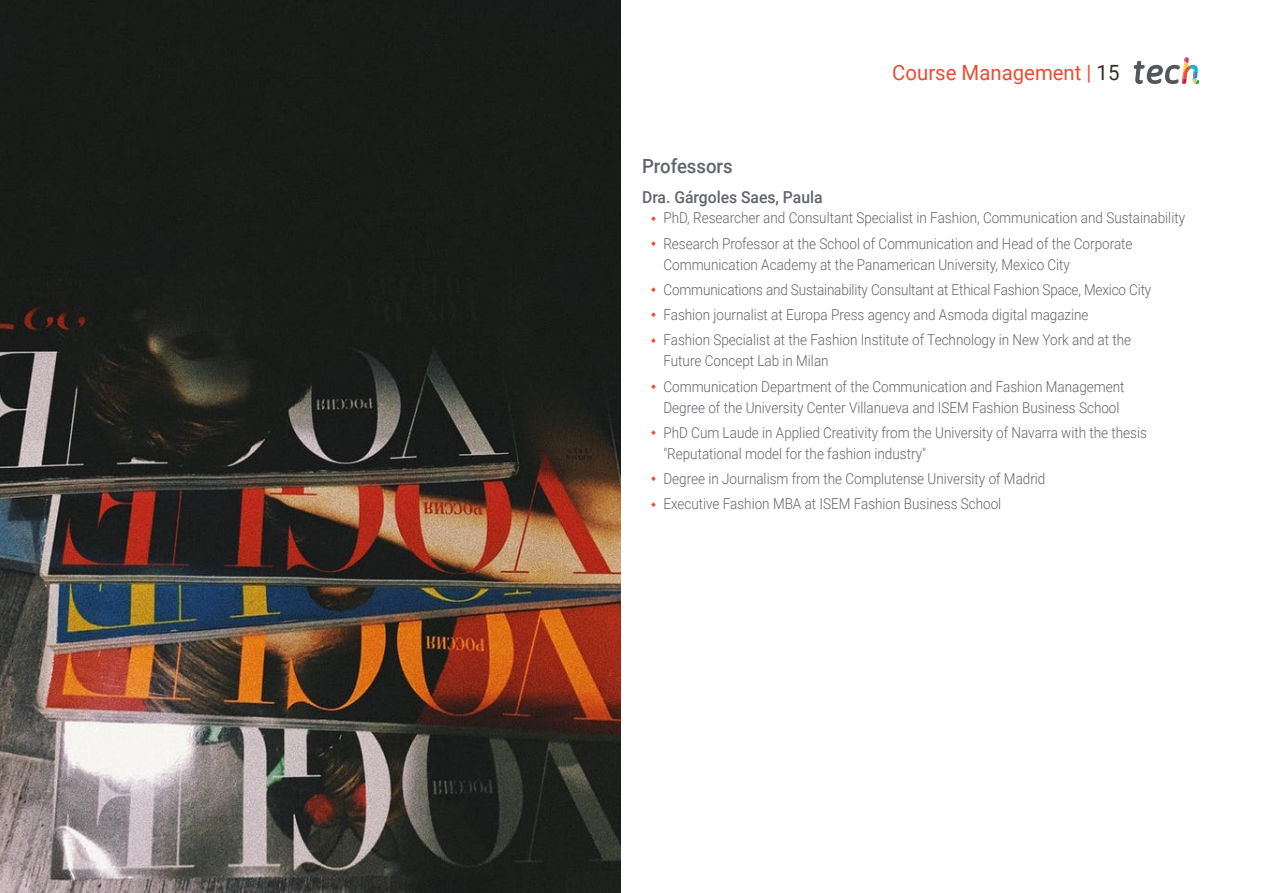
<style>
.page{position:relative;width:1263px;height:893px;background:#fff}
.page>*{position:absolute;margin:0;border:0;box-sizing:border-box;transform-origin:0 0}
.t1{font:21px "Roboto";color:#e94d35}
.t2{font:500 19.5px "Roboto";color:#61646a;scale:.95 1}
.t3{font:500 16.5px "Roboto";color:#61646a;scale:.95 1}
.t4{font:300 15px/25.2px "Roboto";color:#61646a;scale:.9 1}
.s1{color:#e94d36}
.s2{color:#312e20}
</style>
<div class="page">
<img style="left:0;top:0;width:621px;height:893px">
<svg style="left:1134px;top:57px;width:65px;height:27px"></svg>
<h2 class="t2" style="left:642px;top:153px;width:97px">Professors</h2>
<h1 class="t1" style="left:892px;top:57px;width:229px">Course Management <span class="s1">|</span> <span class="s2">15</span></h1>
<p class="t3" style="left:642px;top:185px;width:191px">Dra. Gárgoles Saes, Paula</p>
<p class="t4" style="left:663px;top:205px;width:581px">PhD, Researcher and Consultant Specialist in Fashion, Communication and Sustainability<br>Research Professor at the School of Communication and Head of the Corporate</p>
<p class="t4" style="left:663px;top:251px;width:544px">Communication Academy at the Panamerican University, Mexico City Communications and Sustainability Consultant at Ethical Fashion Space, Mexico City Fashion journalist at Europa Press agency and Asmoda digital magazine<br>Fashion Specialist at the Fashion Institute of Technology in New York and at the</p>
<p class="t4" style="left:663px;top:348px;width:514px">Future Concept Lab in Milan<br>Communication Department of the Communication and Fashion Management</p>
<p class="t4" style="left:663px;top:394px;width:539px">Degree of the University Center Villanueva and ISEM Fashion Business School<br>PhD Cum Laude in Applied Creativity from the University of Navarra with the thesis</p>
<p class="t4" style="left:663px;top:440px;width:426px">"Reputational model for the fashion industry"<br>Degree in Journalism from the Complutense University of Madrid<br>Executive Fashion MBA at ISEM Fashion Business School</p>
</div>
